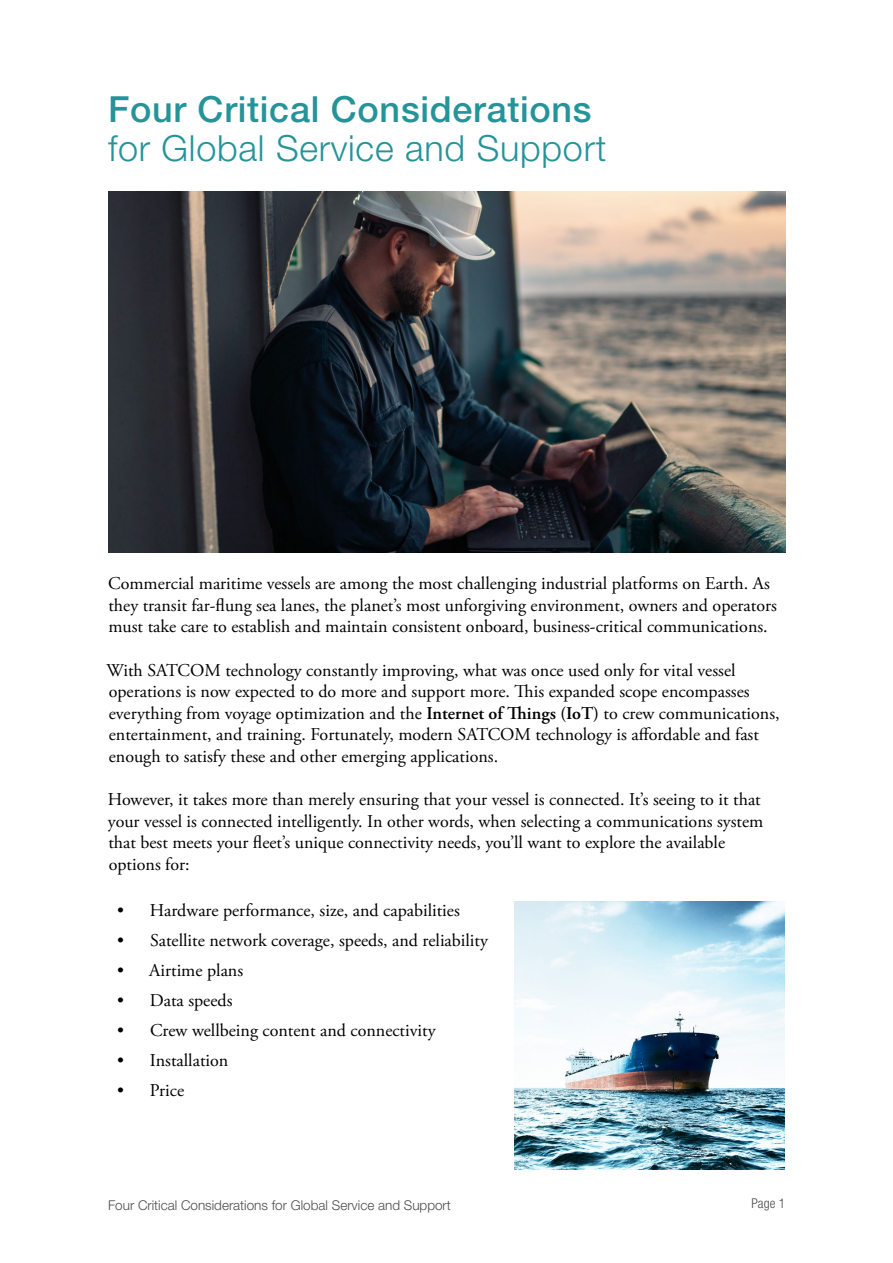
<style>
.page{position:relative;width:893px;height:1263px;background:#fff}
.page>*{position:absolute;margin:0;border:0;box-sizing:border-box;transform-origin:0 0}
.t1{font:500 36px "Helvetica Neue LT Pro";letter-spacing:.02em;color:#249499}
.t2{font:300 36px "Helvetica Neue LT Pro";letter-spacing:.02em;color:#249499}
.t3{font:18px/21.6px "Adobe Garamond Pro";color:#000}
.t4{font:300 13.5px "Helvetica Neue LT Pro";color:#4b4c4d}
.t5{font:300 condensed 13.5px "Helvetica Neue LT Pro";color:#4b4c4d}
.s1{font-weight:600}
</style>
<div class="page">
<img style="left:109px;top:191px;width:676px;height:361px">
<img style="left:515px;top:902px;width:269px;height:267px">
<h1 class="t1" style="left:108px;top:87px;width:485px">Four Critical Considerations</h1>
<h1 class="t2" style="left:108px;top:126px;width:500px">for Global Service and Support</h1>
<p class="t3" style="left:108px;top:573px;width:670px">Commercial maritime vessels are among the most challenging industrial platforms on Earth. As they transit far-flung sea lanes, the planet’s most unforgiving environment, owners and operators must take care to establish and maintain consistent onboard, business-critical communications.</p>
<p class="t3" style="left:106px;top:660px;width:675px">With SATCOM technology constantly improving, what was once used only for vital vessel operations is now expected to do more and support more. This expanded scope encompasses everything from voyage optimization and the <span class="s1">Internet of Things (IoT)</span> to crew communications, entertainment, and training. Fortunately, modern SATCOM technology is affordable and fast enough to satisfy these and other emerging applications.</p>
<p class="t3" style="left:108px;top:789px;width:657px">However, it takes more than merely ensuring that your vessel is connected. It’s seeing to it that your vessel is connected intelligently. In other words, when selecting a communications system that best meets your fleet’s unique connectivity needs, you’ll want to explore the available options for:</p>
<p class="t3" style="left:117px;top:900px;width:344px">• Hardware performance, size, and capabilities</p>
<p class="t3" style="left:117px;top:930px;width:372px">• Satellite network coverage, speeds, and reliability</p>
<p class="t3" style="left:117px;top:960px;width:127px">• Airtime plans</p>
<p class="t3" style="left:117px;top:990px;width:117px">• Data speeds</p>
<p class="t3" style="left:117px;top:1020px;width:320px">• Crew wellbeing content and connectivity</p>
<p class="t3" style="left:117px;top:1050px;width:113px">• Installation</p>
<p class="t3" style="left:117px;top:1080px;width:68px">• Price</p>
<p class="t4" style="left:108px;top:1197px;width:344px">Four Critical Considerations for Global Service and Support</p>
<p class="t5" style="left:751px;top:1195px;width:35px">Page 1</p>
</div>
